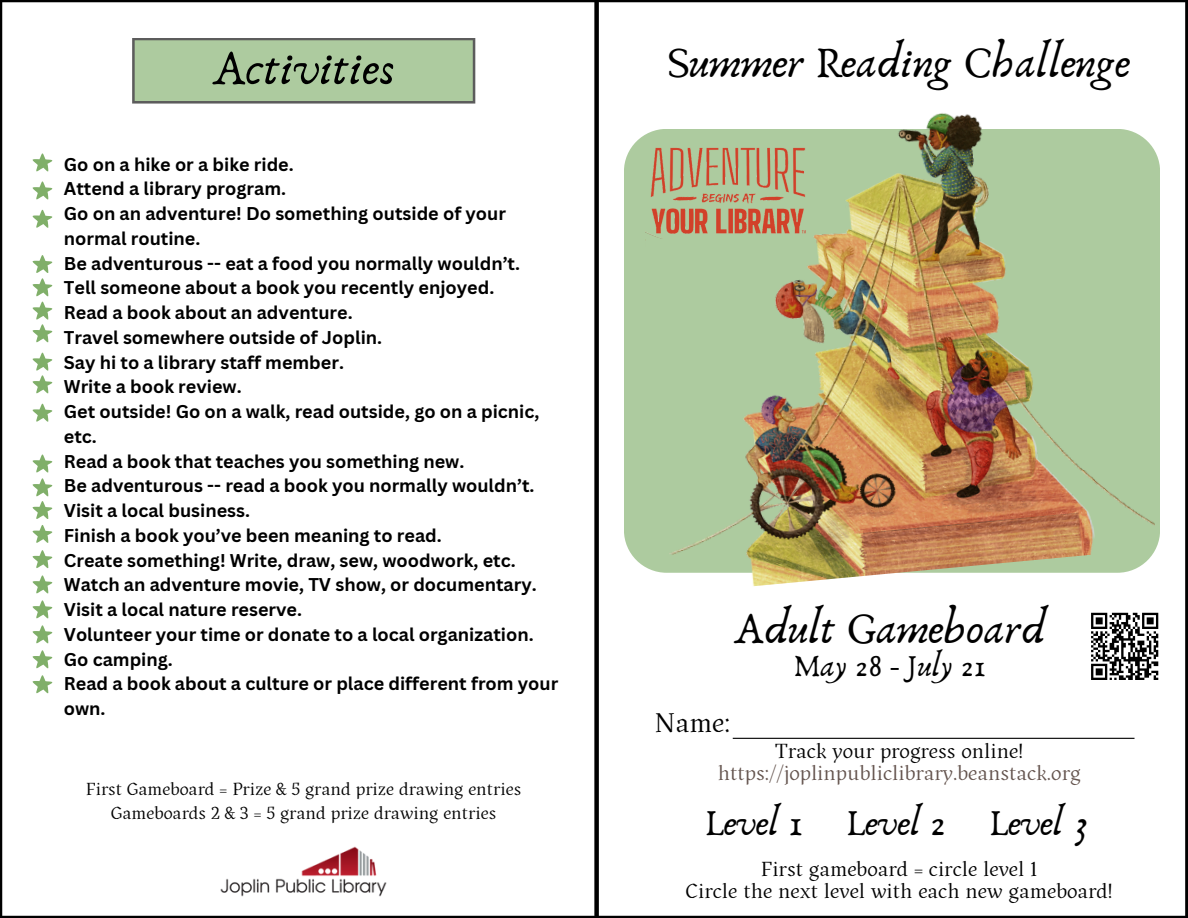
<style>
.page{position:relative;width:1188px;height:918px;background:#fff}
.page>*{position:absolute;margin:0;border:0;box-sizing:border-box;transform-origin:0 0}
.t1{font:49.95px "Anaktoria";color:#000}
.t2{font:45px "Anaktoria";color:#000}
.t3{font:37.95px "Anaktoria";color:#000}
.t4{font:31.5px "Anaktoria";color:#000}
.t5{font:27.75px "Kitsch";color:#000}
.t6{font:21px/21.3px "Kitsch";color:#000;text-align:center}
.t7{font:21px/21.3px "Kitsch";color:#64544e;text-align:center}
.t8{font:700 18px/24.8px "Canva Sans";color:#000}
.t9{font:18px "Kitsch";color:#000}
.s1{color:#000}
</style>
<div class="page">
<hr style="left:0;top:0;width:2px;height:918px;background:#000">
<hr style="left:0;top:0;width:598px;height:2px;background:#000">
<hr style="left:0;top:916px;width:594px;height:2px;background:#000">
<hr style="left:600px;top:0;width:588px;height:2px;background:#000">
<hr style="left:596px;top:916px;width:592px;height:2px;background:#000">
<hr style="left:1185px;top:0;width:3px;height:918px;background:#000">
<div style="left:594px;top:0;width:5px;height:918px;background:#000"></div>
<img style="left:220px;top:846px;width:167px;height:51px">
<svg style="left:132px;top:38px;width:343px;height:66px;background:#a6c199"></svg>
<svg style="left:33px;top:153px;width:19px;height:18px"></svg>
<img style="left:627px;top:113px;width:530px;height:474px">
<svg style="left:1091px;top:612px;width:68px;height:68px"></svg>
<img style="left:645px;top:135px;width:171px;height:111px">
<hr style="left:733px;top:738px;width:402px;height:1px;background:#000">
<svg style="left:33px;top:181px;width:19px;height:18px"></svg>
<svg style="left:33px;top:210px;width:19px;height:18px"></svg>
<svg style="left:33px;top:255px;width:19px;height:87px"></svg>
<svg style="left:33px;top:353px;width:19px;height:40px"></svg>
<svg style="left:33px;top:404px;width:19px;height:18px"></svg>
<svg style="left:33px;top:454px;width:19px;height:18px"></svg>
<svg style="left:33px;top:478px;width:19px;height:41px"></svg>
<svg style="left:33px;top:525px;width:19px;height:18px"></svg>
<svg style="left:33px;top:550px;width:19px;height:18px"></svg>
<svg style="left:33px;top:575px;width:19px;height:18px"></svg>
<svg style="left:33px;top:600px;width:19px;height:18px"></svg>
<svg style="left:33px;top:625px;width:19px;height:18px"></svg>
<svg style="left:33px;top:650px;width:19px;height:18px"></svg>
<svg style="left:33px;top:675px;width:19px;height:18px"></svg>
<h1 class="t1" style="left:212px;top:38px;width:185px">Activities</h1>
<p class="t8" style="left:64px;top:151px;width:496px">Go on a hike or a bike ride.<br>Attend a library program.<br>Go on an adventure! Do something outside of your normal routine.<br>Be adventurous -- eat a food you normally wouldn’t.<br>Tell someone about a book you recently enjoyed.<br>Read a book about an adventure.<br>Travel somewhere outside of Joplin.<br>Say hi to a library staff member.<br>Write a book review.<br>Get outside! Go on a walk, read outside, go on a picnic, etc.<br>Read a book that teaches you something new.<br>Be adventurous -- read a book you normally wouldn’t.<br>Visit a local business.<br>Finish a book you’ve been meaning to read.<br>Create something! Write, draw, sew, woodwork, etc.<br>Watch an adventure movie, TV show, or documentary.<br>Visit a local nature reserve.<br>Volunteer your time or donate to a local organization.<br>Go camping.<br>Read a book about a culture or place different from your own.</p>
<p class="t9" style="left:86px;top:778px;width:437px">First Gameboard = Prize &amp; 5 grand prize drawing entries</p>
<p class="t9" style="left:111px;top:803px;width:387px">Gameboards 2 &amp; 3 = 5 grand prize drawing entries</p>
<p class="t2" style="left:667px;top:35px;width:465px">Summer Reading Challenge</p>
<p class="t2" style="left:734px;top:602px;width:314px">Adult Gameboard</p>
<p class="t4" style="left:794px;top:647px;width:194px">May 28 - July 21</p>
<p class="t5" style="left:655px;top:707px;width:77px">Name:</p>
<p class="t7" style="left:718px;top:742px;width:364px"><span class="s1">Track your progress online! </span>https://joplinpubliclibrary.beanstack.org</p>
<p class="t3" style="left:846px;top:799px;width:102px">Level 2</p>
<p class="t3" style="left:988px;top:799px;width:100px">Level 3</p>
<h6 class="t3" style="left:704px;top:799px;width:101px">Level 1</h6>
<p class="t6" style="left:686px;top:860px;width:429px">First gameboard = circle level 1<br>Circle the next level with each new gameboard!</p>
</div>
